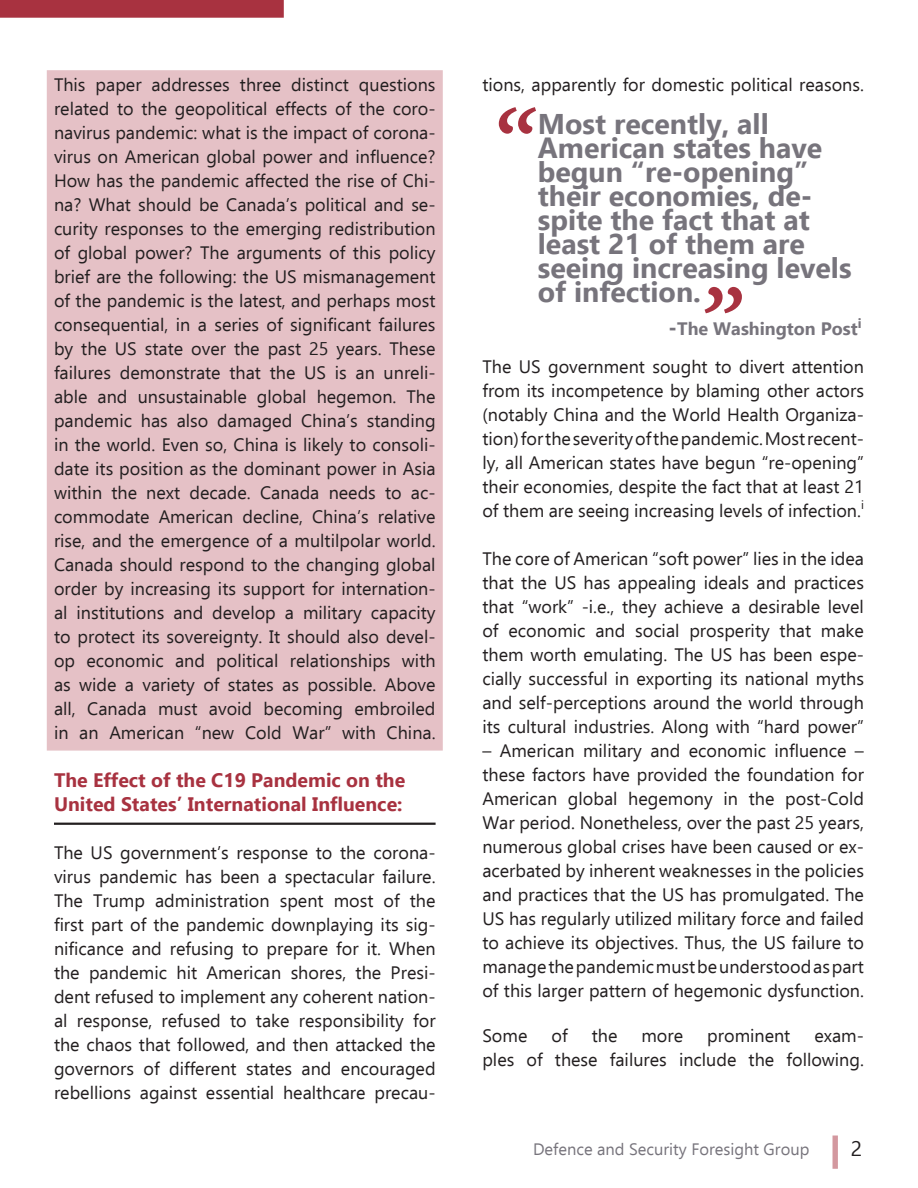
<style>
.page{position:relative;width:918px;height:1188px;background:#fff}
.page>*{position:absolute;margin:0;border:0;box-sizing:border-box;transform-origin:0 0}
.t1{font:italic 700 108px "Adobe Devanagari";color:#a83240}
.t2{font:700 28.5px/24px "Ebrima";color:#77747c}
.t3{font:21px "Ebrima";color:#231f20}
.t4{font:700 19.5px/24px "Ebrima";color:#a83240}
.t5{font:18px/24px "Ebrima";color:#231f20;text-align:justify}
.t6{font:700 18px "Ebrima";color:#77747c}
.t7{font:16.5px "Ebrima";color:#77747c}
.s1{font-size:21px}
</style>
<div class="page">
<svg style="left:832px;top:1136px;width:6px;height:33px"></svg>
<div style="left:47px;top:70px;width:396px;height:681px;background:#e5c1c6"></div>
<div style="left:1px;top:1px;width:282px;height:16px;background:#a83240"></div>
<div style="left:0;top:0;width:284px;height:18px;border:2px solid #a83240"></div>
<hr style="left:54px;top:823px;width:382px;height:2px;background:#231f20">
<p class="t5" style="left:54px;top:72px;width:383px">This paper addresses three distinct questions related to the geopolitical effects of the coro&shy;navirus pandemic: what is the impact of corona&shy;virus on American global power and influence?<br>How has the pandemic affected the rise of Chi&shy;na? What should be Canada’s political and se&shy;curity responses to the emerging redistribution of global power? The arguments of this policy brief are the following: the US mismanagement of the pandemic is the latest, and perhaps most consequential, in a series of significant failures by the US state over the past 25 years. These failures demonstrate that the US is an unreli&shy;able and unsustainable global hegemon. The pandemic has also damaged China’s standing in the world. Even so, China is likely to consoli&shy;date its position as the dominant power in Asia within the next decade. Canada needs to ac&shy;commodate American decline, China’s relative rise, and the emergence of a multilpolar world.<br>Canada should respond to the changing global order by increasing its support for internation&shy;al institutions and develop a military capacity to protect its sovereignty. It should also devel&shy;op economic and political relationships with as wide a variety of states as possible. Above all, Canada must avoid becoming embroiled in an American “new Cold War” with China.</p>
<p class="t4" style="left:54px;top:767px;width:353px">The Effect of the C19 Pandemic on the<br>United States’ International Influence:</p>
<p class="t5" style="left:54px;top:840px;width:383px">The US government’s response to the corona&shy;virus pandemic has been a spectacular failure.<br>The Trump administration spent most of the first part of the pandemic downplaying its sig&shy;nificance and refusing to prepare for it. When the pandemic hit American shores, the Presi&shy;dent refused to implement any coherent nation&shy;al response, refused to take responsibility for the chaos that followed, and then attacked the governors of different states and encouraged rebellions against essential healthcare precau-</p>
<p class="t5" style="left:482px;top:72px;width:383px">tions, apparently for domestic political reasons.</p>
<p class="t1" style="left:488px;top:85px;width:44px">“</p>
<p class="t2" style="left:538px;top:111px;width:315px">Most recently, all<br>American states have begun “re-opening” their economies, de&shy;spite the fact that at least 21 of them are seeing increasing levels of infection.</p>
<p class="t6" style="left:669px;top:315px;width:194px"><span class="s1">-</span>The Washington Post<sup>i</sup></p>
<p class="t1" style="left:696px;top:264px;width:44px">”</p>
<p class="t5" style="left:482px;top:354px;width:383px">The US government sought to divert attention from its incompetence by blaming other actors (notably China and the World Health Organiza&shy;tion) for the severity of the pandemic. Most recent&shy;ly, all American states have begun “re-opening” their economies, despite the fact that at least 21 of them are seeing increasing levels of infection.<sup>i</sup></p>
<p class="t5" style="left:482px;top:546px;width:383px">The core of American “soft power” lies in the idea that the US has appealing ideals and practices that “work” -i.e., they achieve a desirable level of economic and social prosperity that make them worth emulating. The US has been espe&shy;cially successful in exporting its national myths and self-perceptions around the world through its cultural industries. Along with “hard power”</p>
<p class="t5" style="left:482px;top:738px;width:383px">– American military and economic influence – these factors have provided the foundation for American global hegemony in the post-Cold War period. Nonetheless, over the past 25 years, numerous global crises have been caused or ex&shy;acerbated by inherent weaknesses in the policies and practices that the US has promulgated. The US has regularly utilized military force and failed to achieve its objectives. Thus, the US failure to manage the pandemic must be understood as part of this larger pattern of hegemonic dysfunction.</p>
<p class="t5" style="left:482px;top:1023px;width:47px">Some</p>
<p class="t5" style="left:551px;top:1023px;width:18px">of</p>
<p class="t5" style="left:592px;top:1023px;width:27px">the</p>
<p class="t5" style="left:641px;top:1023px;width:43px">more</p>
<p class="t5" style="left:707px;top:1023px;width:85px">prominent</p>
<p class="t5" style="left:482px;top:1023px;width:383px;text-align:right">exam-<br>ples of these failures include the following.</p>
<p class="t7" style="left:533px;top:1136px;width:278px">Defence and Security Foresight Group</p>
<p class="t3" style="left:851px;top:1133px;width:13px">2</p>
</div>
